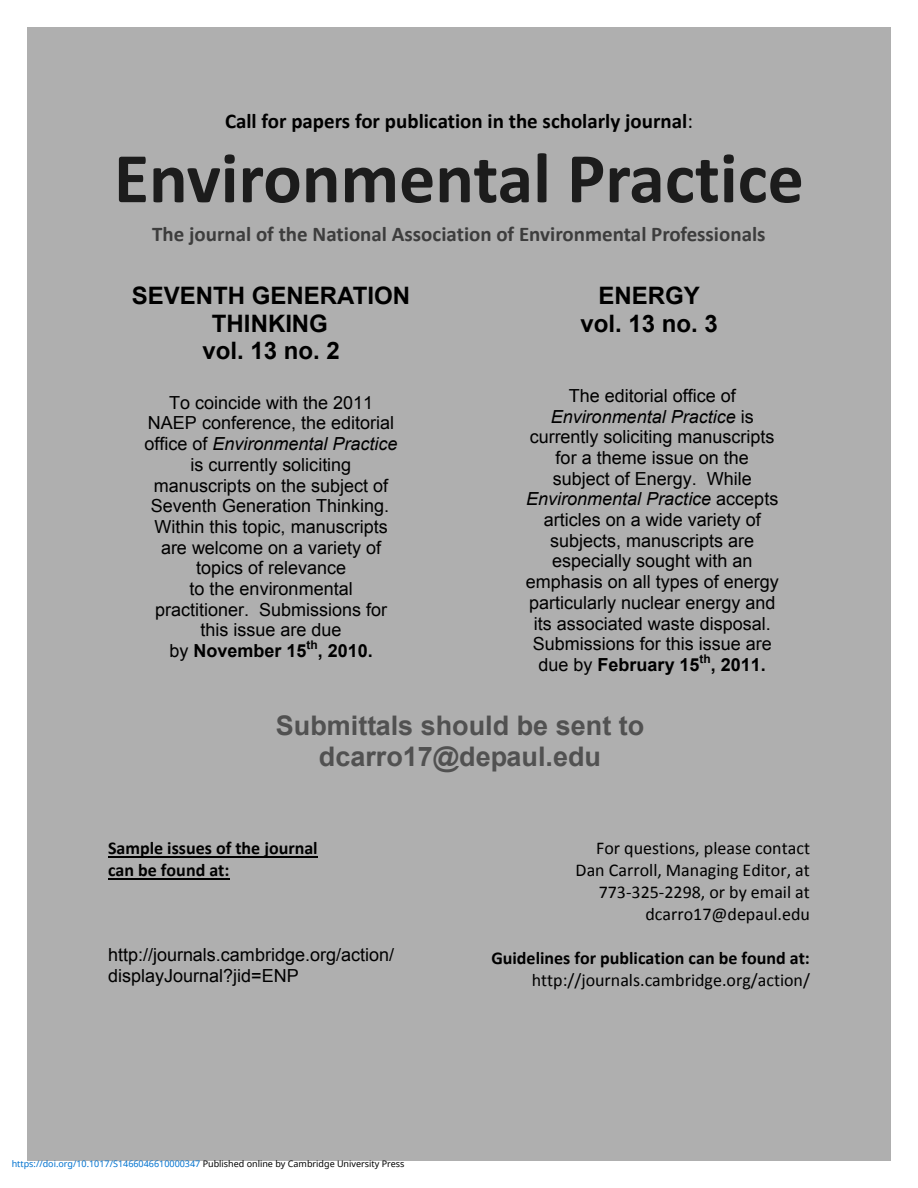
<style>
.page{position:relative;width:918px;height:1188px;background:#fff}
.page>*{position:absolute;margin:0;border:0;box-sizing:border-box;transform-origin:0 0}
.t1{font:700 72px "Calibri";color:#1c1c1c}
.t2{font:700 27px/31px "Arial";color:#515151;text-align:center}
.t3{font:700 24px/27.6px "Arial";color:#000;text-align:center}
.t4{font:700 21px "Calibri";color:#3d3d3d}
.t5{font:700 21px "Calibri";color:#000}
.t6{font:18px/20.7px "Arial";color:#000}
.t7{font:18px/21.9px "Calibri";color:#000;text-align:right}
.t8{font:italic 18px "Arial";color:#000}
.t9{font:700 18px/21.9px "Calibri";color:#000}
.t10{font:700 18px "Arial";color:#000}
.t11{font:700 12px "Arial";color:#000}
.t12{font:9px "Noto Sans";color:#0172cf}
.s1{font-weight:400}
.s2{font-style:normal}
.s3{color:#000}
</style>
<div class="page">
<div style="left:27px;top:27px;width:864px;height:1134px;background:#afafaf"></div>
<hr style="left:108px;top:856px;width:210px;height:1px;background:#000">
<hr style="left:108px;top:878px;width:121px;height:1px;background:#000">
<p class="t5" style="left:225px;top:108px;width:469px">Call for papers for publication in the scholarly journal<span class="s1">:</span></p>
<h1 class="t1" style="left:114px;top:134px;width:691px">Environmental Practice</h1>
<p class="t4" style="left:152px;top:221px;width:615px">The journal of the National Association of Environmental Professionals</p>
<h3 class="t3" style="left:132px;top:283px;width:280px">SEVENTH GENERATION<br>THINKING<br>vol. 13 no. 2</h3>
<p class="t6" style="left:169px;top:392px;width:206px">To coincide with the 2011</p>
<p class="t6" style="left:148px;top:413px;width:248px">NAEP conference, the editorial</p>
<p class="t8" style="left:145px;top:432px;width:255px"><span class="s2">office of</span> Environmental Practice</p>
<p class="t6" style="left:191px;top:454px;width:162px">is currently soliciting</p>
<p class="t6" style="left:154px;top:475px;width:236px">manuscripts on the subject of</p>
<p class="t6" style="left:151px;top:496px;width:240px">Seventh Generation Thinking.</p>
<p class="t6" style="left:155px;top:516px;width:235px">Within this topic, manuscripts</p>
<p class="t6" style="left:161px;top:537px;width:222px">are welcome on a variety of</p>
<p class="t6" style="left:196px;top:558px;width:152px">topics of relevance</p>
<p class="t6" style="left:190px;top:579px;width:165px">to the environmental</p>
<p class="t6" style="left:155px;top:599px;width:234px">practitioner. Submissions for</p>
<p class="t6" style="left:201px;top:620px;width:142px">this issue are due</p>
<p class="t10" style="left:169px;top:639px;width:139px"><span class="s1">by</span> November 15</p>
<p class="t11" style="left:306px;top:637px;width:13px">th</p>
<p class="t10" style="left:318px;top:639px;width:57px">, 2010.</p>
<h3 class="t3" style="left:580px;top:283px;width:139px">ENERGY vol. 13 no. 3</h3>
<p class="t6" style="left:569px;top:385px;width:169px">The editorial office of</p>
<p class="t8" style="left:551px;top:405px;width:205px">Environmental Practice <span class="s2">is</span></p>
<p class="t6" style="left:530px;top:427px;width:246px">currently soliciting manuscripts</p>
<p class="t6" style="left:556px;top:447px;width:195px">for a theme issue on the</p>
<p class="t6" style="left:553px;top:468px;width:201px">subject of Energy. While</p>
<p class="t8" style="left:526px;top:487px;width:254px">Environmental Practice <span class="s2">accepts</span></p>
<p class="t6" style="left:544px;top:510px;width:219px">articles on a wide variety of</p>
<p class="t6" style="left:550px;top:530px;width:206px">subjects, manuscripts are</p>
<p class="t6" style="left:552px;top:551px;width:202px">especially sought with an</p>
<p class="t6" style="left:526px;top:572px;width:255px">emphasis on all types of energy</p>
<p class="t6" style="left:529px;top:592px;width:248px">particularly nuclear energy and</p>
<p class="t6" style="left:534px;top:613px;width:239px">its associated waste disposal.</p>
<p class="t6" style="left:533px;top:634px;width:241px">Submissions for this issue are</p>
<p class="t10" style="left:539px;top:653px;width:163px"><span class="s1">due by</span> February 15</p>
<p class="t11" style="left:700px;top:651px;width:13px">th</p>
<p class="t10" style="left:711px;top:653px;width:57px">, 2011.</p>
<h2 class="t2" style="left:276px;top:711px;width:370px">Submittals should be sent to dcarro17@depaul.edu</h2>
<p class="t9" style="left:108px;top:836px;width:211px">Sample issues of the journal can be found at:</p>
<p class="t6" style="left:108px;top:945px;width:288px">http://journals.cambridge.org/action/ displayJournal?jid=ENP</p>
<p class="t12" style="left:12px;top:1157px;width:394px">https://doi.org/10.1017/S1466046610000347 <span class="s3">Published online by Cambridge University Press</span></p>
<p class="t7" style="left:576px;top:836px;width:236px">For questions, please contact<br>Dan Carroll, Managing Editor, at<br>773‐325‐2298, or by email at dcarro17@depaul.edu</p>
<p class="t9" style="left:491px;top:946px;width:320px">Guidelines for publication can be found at:</p>
<p class="t7" style="left:532px;top:968px;width:280px">http://journals.cambridge.org/action/</p>
</div>
